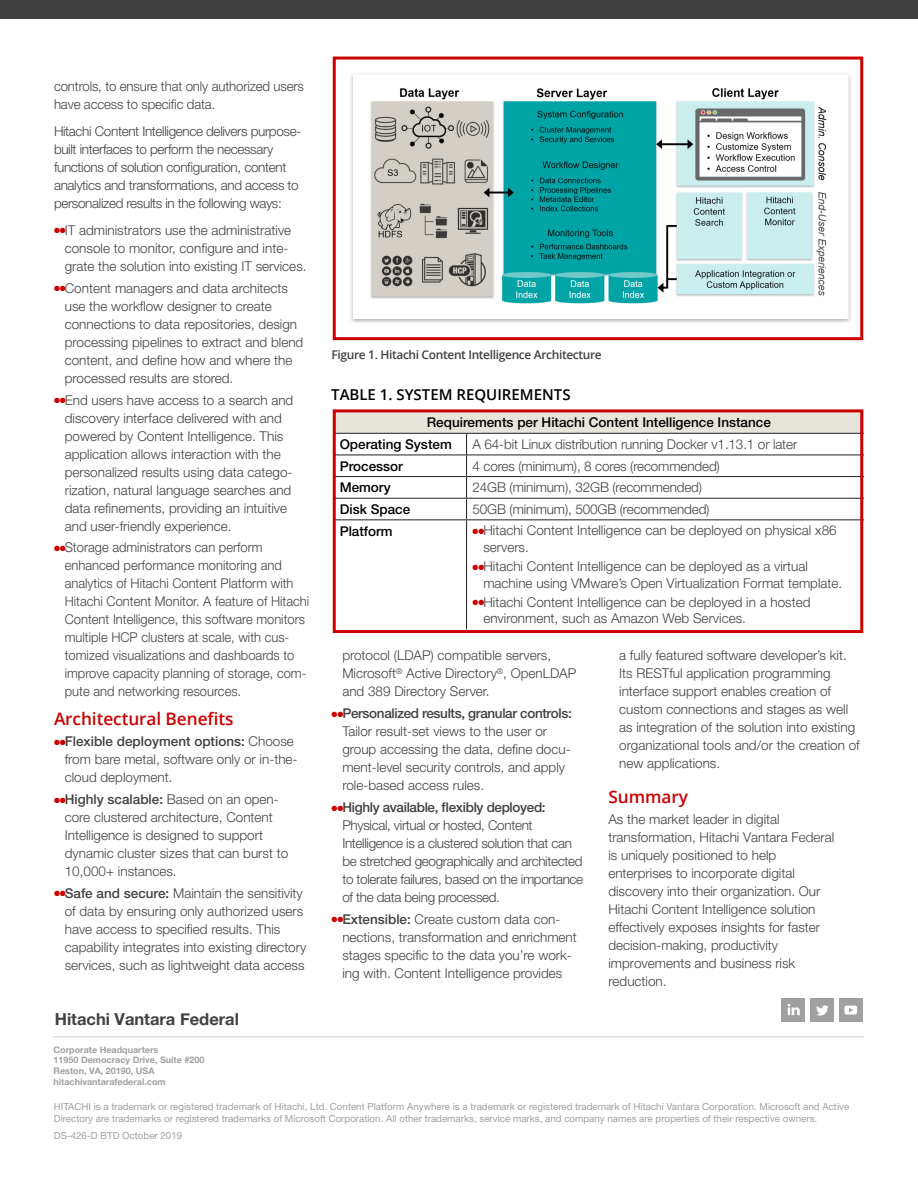
<style>
.page{position:relative;width:918px;height:1188px;background:#fff}
.page>*{position:absolute;margin:0;border:0;box-sizing:border-box;transform-origin:0 0}
.Primary_Subhead{font:600 17.25px "Open Sans";letter-spacing:-.005em;color:#c00}
.Body{font:600 17.25px "Open Sans";letter-spacing:-.005em;color:#c00}
.t1{font:700 16.5px "Helvetica Neue";color:#414141}
.Sidebar_and_Table_He{font:600 15px "Open Sans";color:#000101}
.Body-2{font:300 13.5px/18px "Helvetica Neue LT Std";color:#414141}
.Body-3{font:300 13.5px/18px "Helvetica Neue LT Std";letter-spacing:-.025em;color:#414141}
.Body-4{font:300 13.5px/18px "Helvetica Neue LT Std";color:#414141;scale:.96 1}
.Table_Bold_Subtitle{font:500 13.5px "Helvetica Neue LT Std";color:#000101}
.t2{font:600 12px "Open Sans";letter-spacing:-.03em;color:#414141}
.t3{font:9.75px/12px "Helvetica Neue LT Std";color:#a0a0a0}
.t4{font:700 9px/10.8px "Helvetica Neue";color:#a0a0a0}
.s1{color:#c00}
.s2{font-weight:500}
.s3{font-family:"Helvetica Neue"}
</style>
<div class="page">
<div style="left:0;top:0;width:918px;height:18px;background:#414141"></div>
<hr style="left:54px;top:1036px;width:810px;height:1px;background:#d0d0d0">
<div style="left:782px;top:999px;width:23px;height:23px;background:#a0a0a0"></div>
<svg style="left:787px;top:1004px;width:13px;height:11px"></svg>
<div style="left:811px;top:999px;width:23px;height:23px;background:#a0a0a0"></div>
<svg style="left:816px;top:1005px;width:13px;height:11px"></svg>
<svg style="left:839px;top:999px;width:23px;height:23px"></svg>
<svg style="left:844px;top:1006px;width:13px;height:8px"></svg>
<div style="left:334px;top:412px;width:530px;height:21px;background:#e6e4db"></div>
<hr style="left:334px;top:433px;width:133px;height:1px;background:#231f20">
<hr style="left:467px;top:433px;width:397px;height:1px;background:#231f20">
<hr style="left:334px;top:455px;width:133px;height:1px;background:#231f20">
<hr style="left:467px;top:455px;width:397px;height:1px;background:#231f20">
<hr style="left:334px;top:476px;width:133px;height:1px;background:#231f20">
<hr style="left:467px;top:476px;width:397px;height:1px;background:#231f20">
<hr style="left:334px;top:498px;width:133px;height:1px;background:#231f20">
<hr style="left:467px;top:498px;width:397px;height:1px;background:#231f20">
<svg style="left:466px;top:434px;width:1px;height:85px"></svg>
<hr style="left:334px;top:519px;width:133px;height:1px;background:#231f20">
<hr style="left:467px;top:519px;width:397px;height:1px;background:#231f20">
<hr style="left:466px;top:520px;width:1px;height:109px;background:#231f20">
<div style="left:333px;top:409px;width:530px;height:224px;border:3px solid #c00"></div>
<div style="left:333px;top:57px;width:530px;height:283px;border:3px solid #c00"></div>
<img style="left:351px;top:73px;width:500px;height:250px">
<p class="Body-2" style="left:54px;top:77px;width:251px">controls, to ensure that only authorized users have access to specific data.</p>
<p class="Body-3" style="left:54px;top:122px;width:249px">Hitachi Content Intelligence delivers purpose&shy;built interfaces to perform the necessary functions of solution configuration, content analytics and transformations, and access to personalized results in the following ways:</p>
<p class="Body-2" style="left:65px;top:221px;width:243px;text-indent:-11px"><span class="s1">●●</span>IT administrators use the administrative console to monitor, configure and inte&shy;grate the solution into existing IT services.</p>
<p class="Body-2" style="left:65px;top:279px;width:240px;text-indent:-11px"><span class="s1">●●</span>Content managers and data architects use the workflow designer to create connections to data repositories, design processing pipelines to extract and blend content, and define how and where the processed results are stored.</p>
<p class="Body-2" style="left:65px;top:390px;width:230px;text-indent:-11px"><span class="s1">●●</span>End users have access to a search and discovery interface delivered with and powered by Content Intelligence. This application allows interaction with the personalized results using data catego&shy;rization, natural language searches and data refinements, providing an intuitive and user-friendly experience.</p>
<p class="Body-4" style="left:65px;top:538px;width:256px;text-indent:-11px"><span class="s1">●●</span>Storage administrators can perform enhanced performance monitoring and analytics of Hitachi Content Platform with Hitachi Content Monitor. A feature of Hitachi Content Intelligence, this software monitors multiple HCP clusters at scale, with cus&shy;tomized visualizations and dashboards to improve capacity planning of storage, com&shy;pute and networking resources.</p>
<p class="Primary_Subhead" style="left:54px;top:707px;width:181px">Architectural Benefits</p>
<p class="Body-2" style="left:65px;top:732px;width:234px;text-indent:-11px"><span class="s1">●●</span><span class="s2">Flexible deployment options:</span> Choose from bare metal, software only or in-the&shy;cloud deployment.</p>
<p class="Body-2" style="left:65px;top:790px;width:225px;text-indent:-11px"><span class="s1">●●</span><span class="s2">Highly scalable:</span> Based on an open&shy;core clustered architecture, Content Intelligence is designed to support dynamic cluster sizes that can burst to 10,000+ instances.</p>
<p class="Body-2" style="left:65px;top:884px;width:243px;text-indent:-11px"><span class="s1">●●</span><span class="s2">Safe and secure:</span> Maintain the sensitivity of data by ensuring only authorized users have access to specified results. This capability integrates into existing directory services, such as lightweight data access</p>
<p class="t1" style="left:55px;top:1006px;width:186px">Hitachi Vantara Federal</p>
<p class="t4" style="left:54px;top:1044px;width:152px">Corporate Headquarters<br>11950 Democracy Drive, Suite #200<br>Reston, VA, 20190, USA hitachivantarafederal.com</p>
<p class="t2" style="left:332px;top:346px;width:272px">Figure 1. Hitachi Content Intelligence Architecture</p>
<p class="Sidebar_and_Table_He" style="left:331px;top:384px;width:241px">TABLE 1. SYSTEM REQUIREMENTS</p>
<p class="Table_Bold_Subtitle" style="left:427px;top:414px;width:346px">Requirements per Hitachi Content Intelligence Instance</p>
<p class="Table_Bold_Subtitle" style="left:340px;top:436px;width:114px">Operating System</p>
<p class="Body-2" style="left:473px;top:435px;width:326px">A 64-bit Linux distribution running Docker v1.13.1 or later</p>
<p class="Table_Bold_Subtitle" style="left:340px;top:458px;width:65px">Processor</p>
<p class="Body-2" style="left:473px;top:456px;width:249px">4 cores (minimum), 8 cores (recommended)</p>
<p class="Table_Bold_Subtitle" style="left:340px;top:479px;width:53px">Memory</p>
<p class="Body-2" style="left:473px;top:478px;width:231px">24GB (minimum), 32GB (recommended)</p>
<p class="Table_Bold_Subtitle" style="left:340px;top:501px;width:72px">Disk Space</p>
<p class="Body-2" style="left:473px;top:500px;width:238px">50GB (minimum), 500GB (recommended)</p>
<p class="Table_Bold_Subtitle" style="left:340px;top:523px;width:55px">Platform</p>
<p class="Body-2" style="left:483px;top:522px;width:355px;line-height:16.5px;text-indent:-11px"><span class="s1">●●</span>Hitachi Content Intelligence can be deployed on physical x86 servers.</p>
<p class="Body-2" style="left:483px;top:558px;width:360px;line-height:16.5px;text-indent:-11px"><span class="s1">●●</span>Hitachi Content Intelligence can be deployed as a virtual machine using VMware’s Open Virtualization Format template.</p>
<p class="Body-2" style="left:483px;top:594px;width:329px;line-height:16.5px;text-indent:-11px"><span class="s1">●●</span>Hitachi Content Intelligence can be deployed in a hosted environment, such as Amazon Web Services.</p>
<p class="Body-2" style="left:342px;top:646px;width:235px">protocol (LDAP) compatible servers,<br>Microsoft<sup>®</sup> Active Directory<sup>®</sup>, OpenLDAP and 389 Directory Server.</p>
<p class="Body-2" style="left:342px;top:704px;width:231px;text-indent:-11px"><span class="s1">●●</span><span class="s2">Personalized results, granular controls:<br></span>Tailor result-set views to the user or group accessing the data, define docu&shy;ment-level security controls, and apply role-based access rules.</p>
<p class="Body-3" style="left:342px;top:798px;width:242px;text-indent:-11px"><span class="s1">●●</span><span class="s2">Highly available, flexibly deployed:<br></span>Physical, virtual or hosted, Content Intelligence is a clustered solution that can be stretched geographically and architected to tolerate failures, based on the importance of the data being processed.</p>
<p class="Body-2" style="left:342px;top:910px;width:236px;text-indent:-11px"><span class="s1">●●</span><span class="s2">Extensible:</span> Create custom data con&shy;nections, transformation and enrichment stages specific to the data you’re work&shy;ing with. Content Intelligence provides</p>
<p class="Body-2" style="left:619px;top:646px;width:242px">a fully featured software developer’s kit.<br>Its RESTful application programming interface support enables creation of custom connections and stages as well as integration of the solution into existing organizational tools and/or the creation of new applications.</p>
<p class="Body" style="left:608px;top:784px;width:81px">Summary</p>
<p class="Body-2" style="left:608px;top:809px;width:227px;line-height:18.6px">As the market leader in digital transformation, Hitachi Vantara <span class="s3">Federal</span></p>
<p class="Body-2" style="left:608px;top:846px;width:214px">is uniquely positioned to help enterprises to incorporate digital discovery into their organization. Our Hitachi Content Intelligence solution effectively exposes insights for faster decision-making, productivity improvements and business risk reduction.</p>
<p class="t3" style="left:54px;top:1101px;width:797px">HITACHI is a trademark or registered trademark of Hitachi, Ltd. Content Platform Anywhere is a trademark or registered trademark of Hitachi Vantara Corporation. Microsoft and Active<br>Directory are trademarks or registered trademarks of Microsoft Corporation. All other trademarks, service marks, and company names are properties of their respective owners.</p>
<p class="t3" style="left:54px;top:1129px;width:130px">DS-426-D BTD October 2019</p>
</div>
